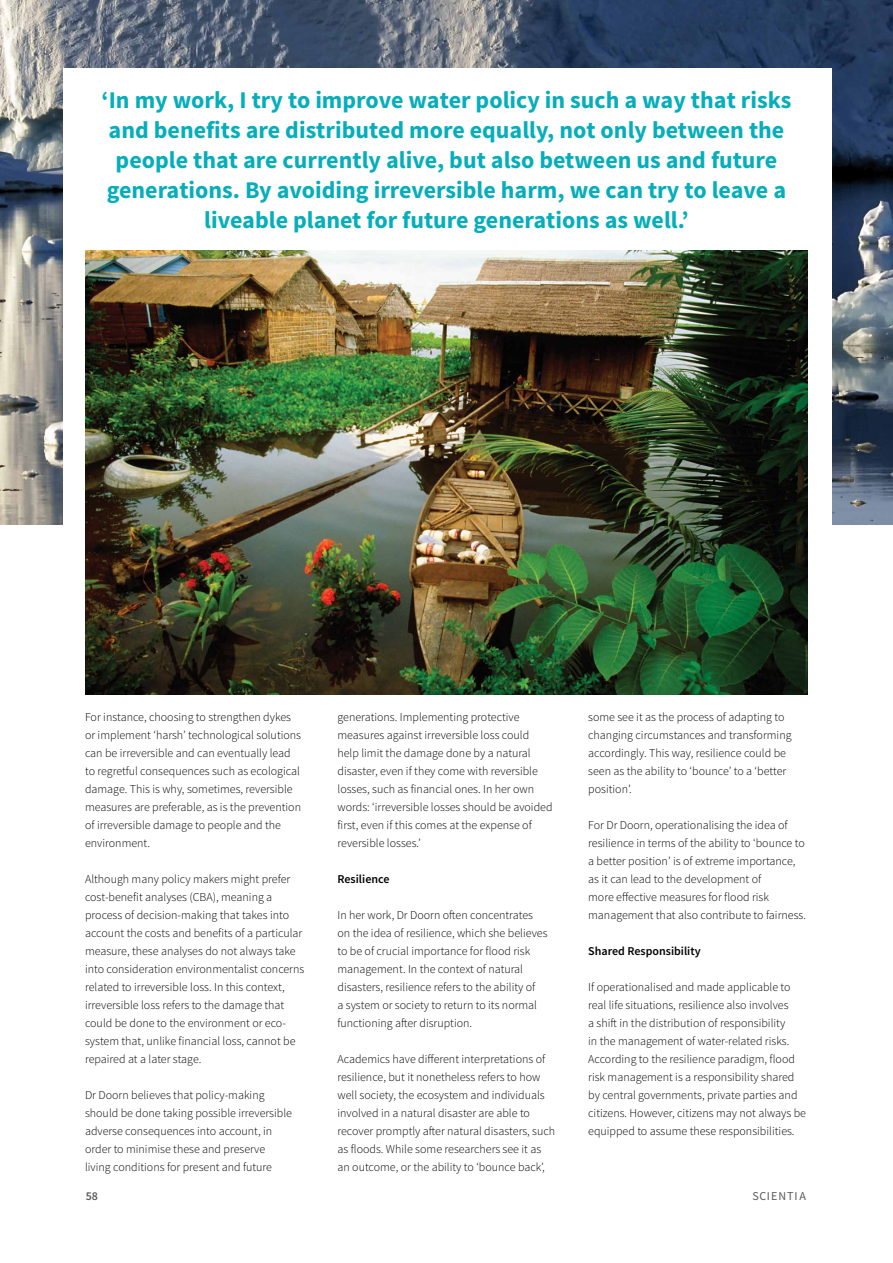
<style>
.page{position:relative;width:893px;height:1263px;background:#fff}
.page>*{position:absolute;margin:0;border:0;box-sizing:border-box;transform-origin:0 0}
.t1{font:700 24px/30px "Source Sans Pro";color:#06aebb;text-align:center}
.t2{font:300 12px/18px "Source Sans Pro";color:#000}
.t3{font:600 12px "Source Sans Pro";color:#000}
.t4{font:12px "Source Sans Pro";letter-spacing:.08em;color:#58595b}
.t5{font:600 12px "Source Sans Pro";color:#58595b}
</style>
<div class="page">
<img style="left:0;top:0;width:893px;height:524px">
<div style="left:63px;top:68px;width:769px;height:1109px;background:#fff"></div>
<img style="left:85px;top:251px;width:723px;height:444px">
<p class="t1" style="left:102px;top:85px;width:691px">‘In my work, I try to improve water policy in such a way that risks and benefits are distributed more equally, not only between the people that are currently alive, but also between us and future generations. By avoiding irreversible harm, we can try to leave a liveable planet for future generations as well.’</p>
<p class="t2" style="left:85px;top:708px;width:218px">For instance, choosing to strengthen dykes or implement ‘harsh’ technological solutions can be irreversible and can eventually lead to regretful consequences such as ecological damage. This is why, sometimes, reversible measures are preferable, as is the prevention of irreversible damage to people and the environment.</p>
<p class="t2" style="left:85px;top:870px;width:221px">Although many policy makers might prefer cost-benefit analyses (CBA), meaning a process of decision-making that takes into account the costs and benefits of a particular measure, these analyses do not always take into consideration environmentalist concerns related to irreversible loss. In this context, irreversible loss refers to the damage that could be done to the environment or eco&shy;system that, unlike financial loss, cannot be repaired at a later stage.</p>
<p class="t2" style="left:85px;top:1086px;width:208px">Dr Doorn believes that policy-making should be done taking possible irreversible adverse consequences into account, in order to minimise these and preserve living conditions for present and future</p>
<p class="t2" style="left:337px;top:708px;width:217px">generations. Implementing protective measures against irreversible loss could help limit the damage done by a natural disaster, even if they come with reversible losses, such as financial ones. In her own words: ‘irreversible losses should be avoided first, even if this comes at the expense of reversible losses.’</p>
<p class="t3" style="left:337px;top:872px;width:54px">Resilience</p>
<p class="t2" style="left:337px;top:906px;width:212px">In her work, Dr Doorn often concentrates on the idea of resilience, which she believes to be of crucial importance for flood risk management. In the context of natural disasters, resilience refers to the ability of<br>a system or society to return to its normal functioning after disruption.</p>
<p class="t2" style="left:337px;top:1050px;width:219px">Academics have different interpretations of resilience, but it nonetheless refers to how well society, the ecosystem and individuals involved in a natural disaster are able to recover promptly after natural disasters, such as floods. While some researchers see it as an outcome, or the ability to ‘bounce back’,</p>
<p class="t2" style="left:588px;top:708px;width:205px">some see it as the process of adapting to changing circumstances and transforming accordingly. This way, resilience could be seen as the ability to ‘bounce’ to a ‘better position’.</p>
<p class="t2" style="left:588px;top:816px;width:219px">For Dr Doorn, operationalising the idea of resilience in terms of the ability to ‘bounce to a better position’ is of extreme importance, as it can lead to the development of<br>more effective measures for flood risk management that also contribute to fairness.</p>
<p class="t3" style="left:588px;top:944px;width:114px">Shared Responsibility</p>
<p class="t2" style="left:588px;top:978px;width:219px">If operationalised and made applicable to real life situations, resilience also involves<br>a shift in the distribution of responsibility<br>in the management of water-related risks.<br>According to the resilience paradigm, flood risk management is a responsibility shared by central governments, private parties and citizens. However, citizens may not always be equipped to assume these responsibilities.</p>
<p class="t5" style="left:86px;top:1189px;width:14px">58</p>
<p class="t4" style="left:753px;top:1189px;width:55px">SCIENTIA</p>
</div>
